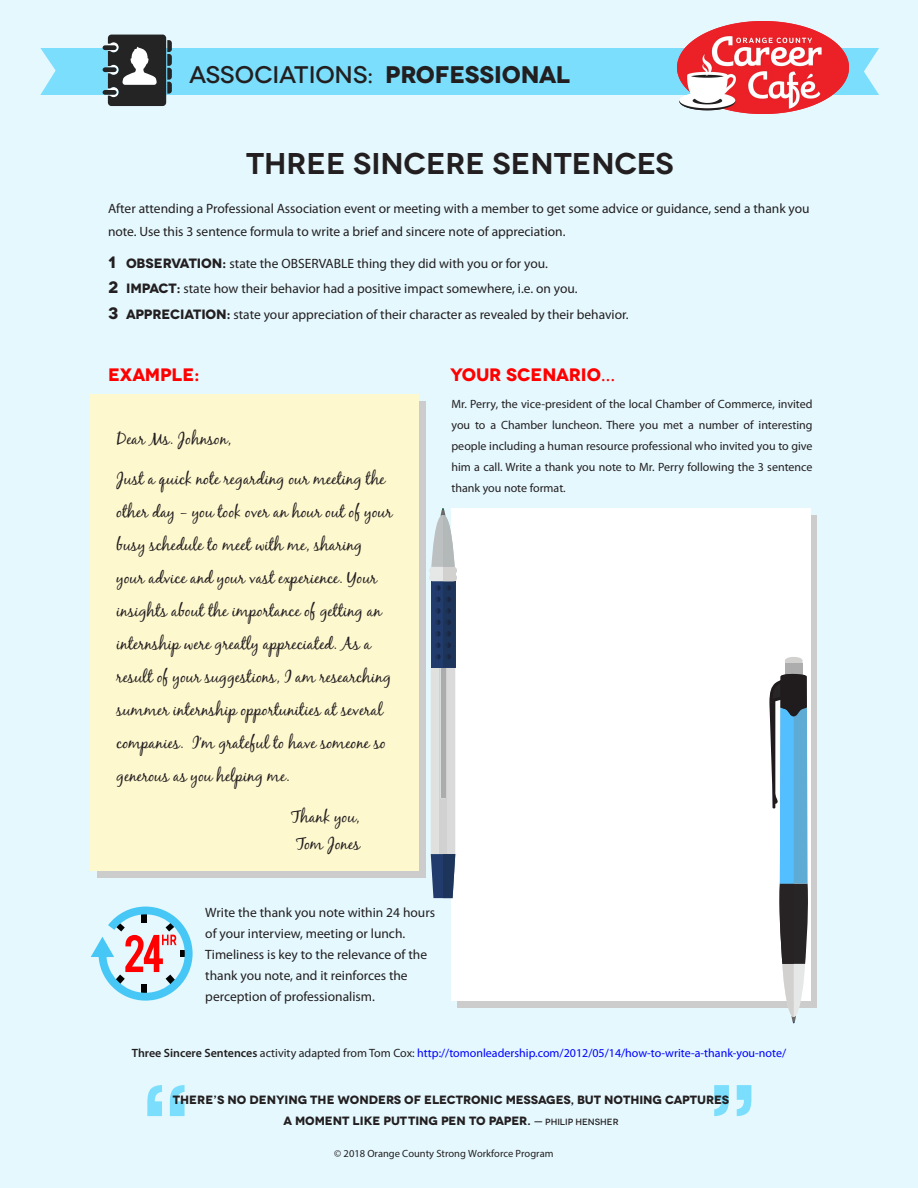
<style>
.page{position:relative;width:918px;height:1188px;background:#fff}
.page>*{position:absolute;margin:0;border:0;box-sizing:border-box;transform-origin:0 0}
.t1{font:600 30px "Novecentowide";color:#231f20}
.t2{font:500 24px "Novecentowide";letter-spacing:-.005em;color:#231f20}
.t3{font:700 18px "Novecentowide";letter-spacing:-.005em;color:#f00}
.t4{font:16.5px/33px "Black Jack Pro";color:#231f20}
.t5{font:13.5px/21px "Myriad Pro";color:#231f20}
.t6{font:12px/21px "Myriad Pro";color:#231f20;text-align:justify}
.t7{font:12px "Myriad Pro";color:#00f}
.t8{font:700 12px "Novecentowide";color:#231f20}
.t9{font:10.5px "Myriad Pro";color:#231f20}
.s1{font-weight:700}
.s2{font-family:"Novecentowide";font-weight:700;font-size:16.5px}
.s3{font-family:"Novecentowide";font-weight:700}
.s4{font-weight:600;color:#231f20}
.s5{color:#231f20}
.s6{font-weight:500;font-size:9px}
</style>
<div class="page">
<div style="left:1px;top:0;width:917px;height:1188px;background:#e4f8fe"></div>
<div style="left:457px;top:515px;width:359px;height:493px;background:#ccc"></div>
<div style="left:97px;top:401px;width:329px;height:477px;background:#ccc"></div>
<div style="left:91px;top:395px;width:328px;height:476px;background:#fef8cf"></div>
<div style="left:452px;top:508px;width:359px;height:493px;background:#fff"></div>
<svg style="left:147px;top:1085px;width:38px;height:31px"></svg>
<svg style="left:714px;top:1085px;width:37px;height:31px"></svg>
<svg style="left:40px;top:35px;width:839px;height:71px"></svg>
<svg style="left:91px;top:907px;width:102px;height:94px"></svg>
<svg style="left:429px;top:508px;width:28px;height:390px"></svg>
<div style="left:785px;top:663px;width:18px;height:49px;background:#aeadad"></div>
<svg style="left:785px;top:657px;width:18px;height:6px"></svg>
<svg style="left:769px;top:673px;width:39px;height:350px"></svg>
<img style="left:678px;top:22px;width:170px;height:91px">
<p class="t2" style="left:189px;top:60px;width:383px">ASSOCIATIONS: <span class="s1">PROFESSIONAL</span></p>
<p class="t1" style="left:246px;top:145px;width:429px">THREE SINCERE SENTENCES</p>
<p class="t5" style="left:108px;top:197px;width:703px;line-height:22.5px">After attending a Professional Association event or meeting with a member to get some advice or guidance, send a thank you note. Use this 3 sentence formula to write a brief and sincere note of appreciation.</p>
<p class="t5" style="left:108px;top:253px;width:442px"><span class="s2">1</span> <span class="s3">OBSERVATION:</span> state the OBSERVABLE thing they did with you or for you.</p>
<p class="t5" style="left:108px;top:278px;width:471px"><span class="s2">2</span> <span class="s3">IMPACT:</span> state how their behavior had a positive impact somewhere, i.e. on you.</p>
<p class="t5" style="left:108px;top:304px;width:522px"><span class="s2">3</span> <span class="s3">APPRECIATION:</span> state your appreciation of their character as revealed by their behavior.</p>
<p class="t3" style="left:108px;top:363px;width:93px">EXAMPLE:</p>
<p class="t3" style="left:450px;top:363px;width:167px">YOUR SCENARIO…</p>
<p class="t4" style="left:117px;top:422px;width:117px">Dear Ms. Johnson,</p>
<p class="t4" style="left:117px;top:462px;width:278px">Just a quick note regarding our meeting the other day – you took over an hour out of your busy schedule to meet with me, sharing your advice and your vast experience. Your insights about the importance of getting an internship were greatly appreciated. As a result of your suggestions, I am researching summer internship opportunities at several companies. I’m grateful to have someone so generous as you helping me.</p>
<p class="t4" style="left:291px;top:800px;width:70px">Thank you,</p>
<p class="t4" style="left:296px;top:827px;width:65px">Tom Jones</p>
<p class="t6" style="left:452px;top:394px;width:363px">Mr. Perry, the vice-president of the local Chamber of Commerce, invited you to a Chamber luncheon. There you met a number of interesting people including a human resource professional who invited you to give him a call. Write a thank you note to Mr. Perry following the 3 sentence thank you note format.</p>
<p class="t5" style="left:205px;top:902px;width:231px">Write the thank you note within 24 hours of your interview, meeting or lunch.<br>Timeliness is key to the relevance of the thank you note, and it reinforces the perception of professionalism.</p>
<p class="t7" style="left:132px;top:1045px;width:656px"><span class="s4">Three Sincere Sentences</span> <span class="s5">activity adapted from Tom Cox:</span> http://tomonleadership.com/2012/05/14/how-to-write-a-thank-you-note/</p>
<p class="t8" style="left:173px;top:1092px;width:558px">THERE’S NO DENYING THE WONDERS OF ELECTRONIC MESSAGES, BUT NOTHING CAPTURES</p>
<p class="t8" style="left:283px;top:1113px;width:337px">A MOMENT LIKE PUTTING PEN TO PAPER. <span class="s6">— PHILIP HENSHER</span></p>
<p class="t9" style="left:334px;top:1147px;width:221px">© 2018 Orange County Strong Workforce Program</p>
</div>
